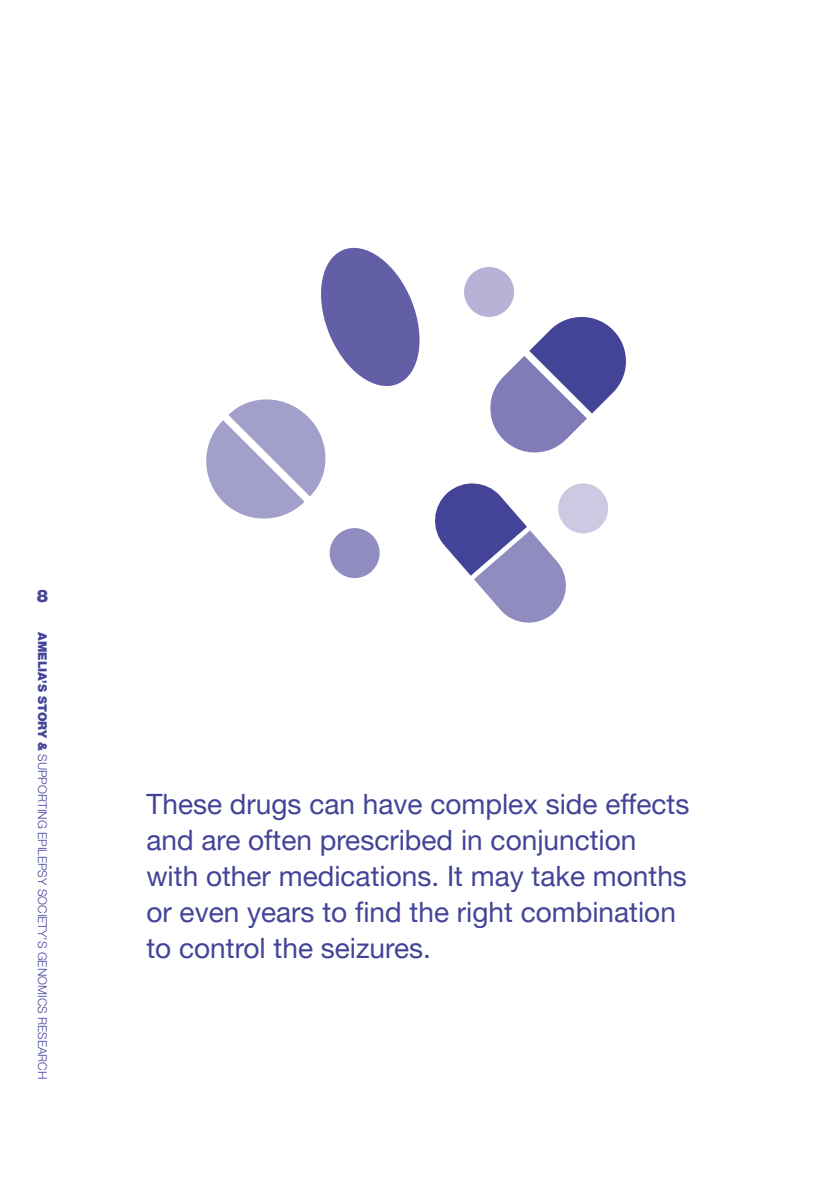
<style>
.page{position:relative;width:840px;height:1191px;background:#fff}
.page>*{position:absolute;margin:0;border:0;box-sizing:border-box;transform-origin:0 0}
._05_Body_Purple{font:28px/36px "Helvetica Neue LT Pro";color:#434497}
.t1{font:900 17px "Helvetica Neue LT Pro";color:#434497}
.t2{font:300 12px "Helvetica Neue LT Pro";color:#434497}
.s1{font-weight:900}
</style>
<div class="page">
<svg style="left:206px;top:247px;width:420px;height:376px"></svg>
<div style="left:464px;top:267px;width:50px;height:50px;background:#b6b3d6;border-radius:50%"></div>
<div style="left:558px;top:483px;width:49px;height:50px;background:#cccae3;border-radius:50%"></div>
<p class="t1" style="left:37px;top:585px;width:13px">8</p>
<p class="t2" style="left:50px;top:632px;width:448px;rotate:90deg"><span class="s1">AMELIA’S STORY &amp;</span> SUPPORTING EPILEPSY SOCIETY’S GENOMICS RESEARCH</p>
<p class="_05_Body_Purple" style="left:146px;top:785px;width:544px">These drugs can have complex side effects and are often prescribed in conjunction with other medications. It may take months or even years to find the right combination to control the seizures.</p>
</div>
